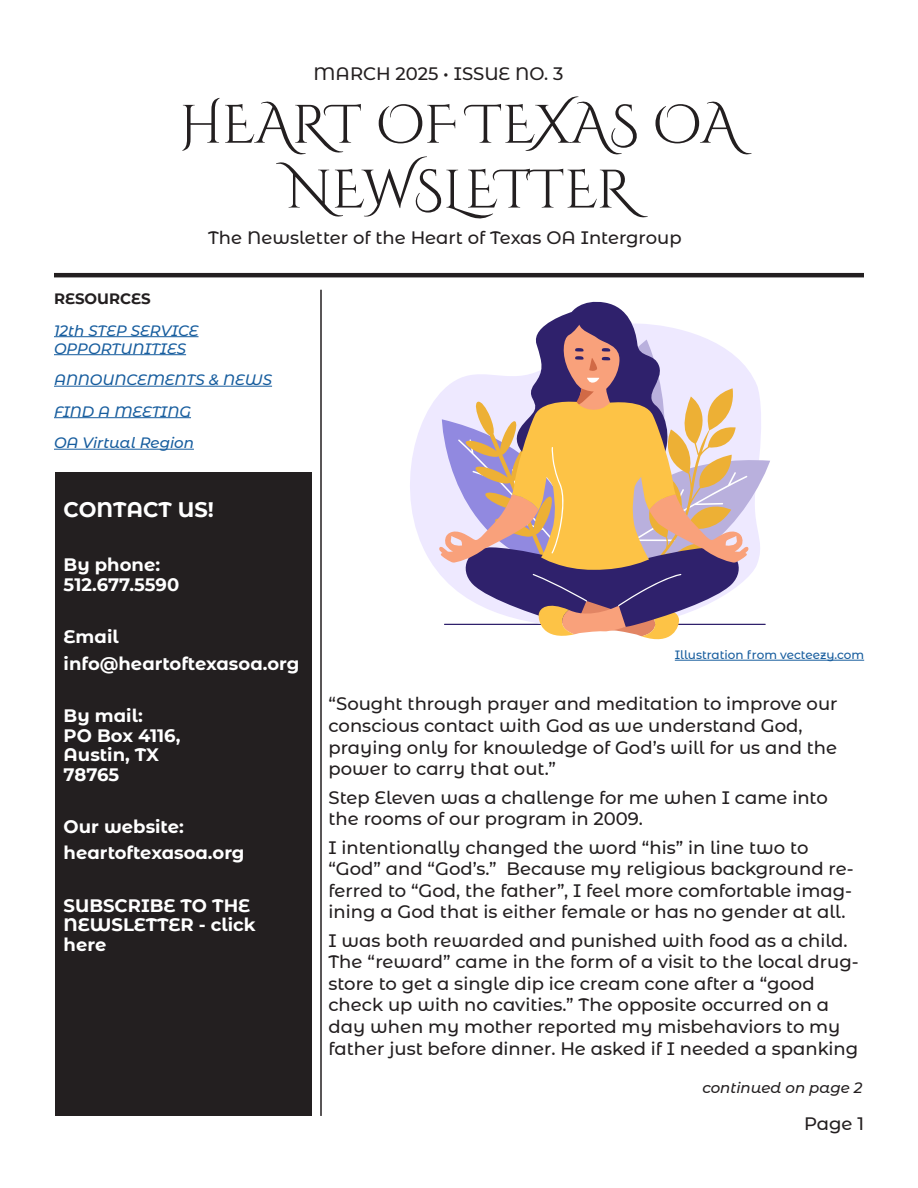
<style>
.page{position:relative;width:918px;height:1188px;background:#fff}
.page>*{position:absolute;margin:0;border:0;box-sizing:border-box;transform-origin:0 0}
.t1{font:54px/64.8px "Cinzel Decorative";color:#231f20;text-align:center}
.t2{font:700 21px "Montserrat Alternates";color:#fff}
.t3{font:500 18px/21.6px "Montserrat Alternates";color:#231f20}
.t4{font:700 18px/19.5px "Montserrat Alternates";color:#fff}
.INDEX_PARAGRAPH_STYLE{font:italic 500 15px/18px "Montserrat Alternates";color:#175d9e}
.t5{font:italic 500 15px "Montserrat Alternates";color:#231f20}
.INDEX_PARAGRAPH_STYLE-2{font:700 15px "Montserrat Alternates";color:#231f20}
.t6{font:500 12px "Montserrat Alternates";color:#175d9e}
</style>
<div class="page">
<hr style="left:54px;top:273px;width:810px;height:4px;background:#231f20">
<div style="left:56px;top:472px;width:256px;height:644px;background:#231f20"></div>
<hr style="left:320px;top:290px;width:2px;height:826px;background:#231f20">
<hr style="left:54px;top:336px;width:145px;height:1px;background:#175d9e">
<hr style="left:54px;top:354px;width:132px;height:1px;background:#175d9e">
<hr style="left:54px;top:386px;width:218px;height:1px;background:#175d9e">
<hr style="left:54px;top:417px;width:137px;height:1px;background:#175d9e">
<hr style="left:54px;top:449px;width:140px;height:1px;background:#175d9e">
<hr style="left:675px;top:660px;width:189px;height:1px;background:#175d9e">
<svg style="left:410px;top:396px;width:28px;height:175px;fill:#eee9ff"></svg>
<svg style="left:438px;top:301px;width:332px;height:339px"></svg>
<p class="t3" style="left:314px;top:62px;width:251px">MARCH 2025 • ISSUE NO. 3</p>
<p class="t1" style="left:179px;top:95px;width:561px">HEART OF TEXAS OA<br>NEWSLETTER</p>
<p class="t3" style="left:208px;top:226px;width:475px">The Newsletter of the Heart of Texas OA Intergroup</p>
<p class="INDEX_PARAGRAPH_STYLE-2" style="left:54px;top:288px;width:98px">RESOURCES</p>
<p class="INDEX_PARAGRAPH_STYLE" style="left:54px;top:321px;width:146px">12th STEP SERVICE<br>OPPORTUNITIES</p>
<p class="INDEX_PARAGRAPH_STYLE" style="left:54px;top:370px;width:220px">ANNOUNCEMENTS &amp; NEWS</p>
<p class="INDEX_PARAGRAPH_STYLE" style="left:54px;top:402px;width:139px">FIND A MEETING</p>
<p class="INDEX_PARAGRAPH_STYLE" style="left:54px;top:433px;width:141px">OA Virtual Region</p>
<p class="t2" style="left:64px;top:494px;width:152px">CONTACT US!</p>
<p class="t4" style="left:64px;top:554px;width:117px">By phone:<br>512.677.5590</p>
<p class="t4" style="left:64px;top:626px;width:57px">Email</p>
<p class="t4" style="left:64px;top:653px;width:237px">info@heartoftexasoa.org</p>
<p class="t4" style="left:64px;top:705px;width:118px">By mail:<br>PO Box 4116,<br>Austin, TX<br>78765</p>
<p class="t4" style="left:64px;top:816px;width:122px">Our website:</p>
<p class="t4" style="left:64px;top:842px;width:182px">heartoftexasoa.org</p>
<p class="t4" style="left:64px;top:895px;width:194px">SUBSCRIBE TO THE<br>NEWSLETTER - click here</p>
<p class="t6" style="left:675px;top:647px;width:191px">Illustration from vecteezy.com</p>
<p class="t3" style="left:328px;top:693px;width:511px">“Sought through prayer and meditation to improve our conscious contact with God as we understand God, praying only for knowledge of God’s will for us and the power to carry that out.”</p>
<p class="t3" style="left:328px;top:786px;width:501px">Step Eleven was a challenge for me when I came into the rooms of our program in 2009.</p>
<p class="t3" style="left:328px;top:836px;width:527px">I intentionally changed the word “his” in line two to “God” and “God’s.” Because my religious background re&shy;ferred to “God, the father”, I feel more comfortable imag&shy;ining a God that is either female or has no gender at all.</p>
<p class="t3" style="left:328px;top:929px;width:532px">I was both rewarded and punished with food as a child.<br>The “reward” came in the form of a visit to the local drug&shy;store to get a single dip ice cream cone after a “good check up with no cavities.” The opposite occurred on a day when my mother reported my misbehaviors to my father just before dinner. He asked if I needed a spanking</p>
<p class="t5" style="left:702px;top:1077px;width:162px">continued on page 2</p>
<p class="t3" style="left:804px;top:1112px;width:61px">Page 1</p>
</div>
